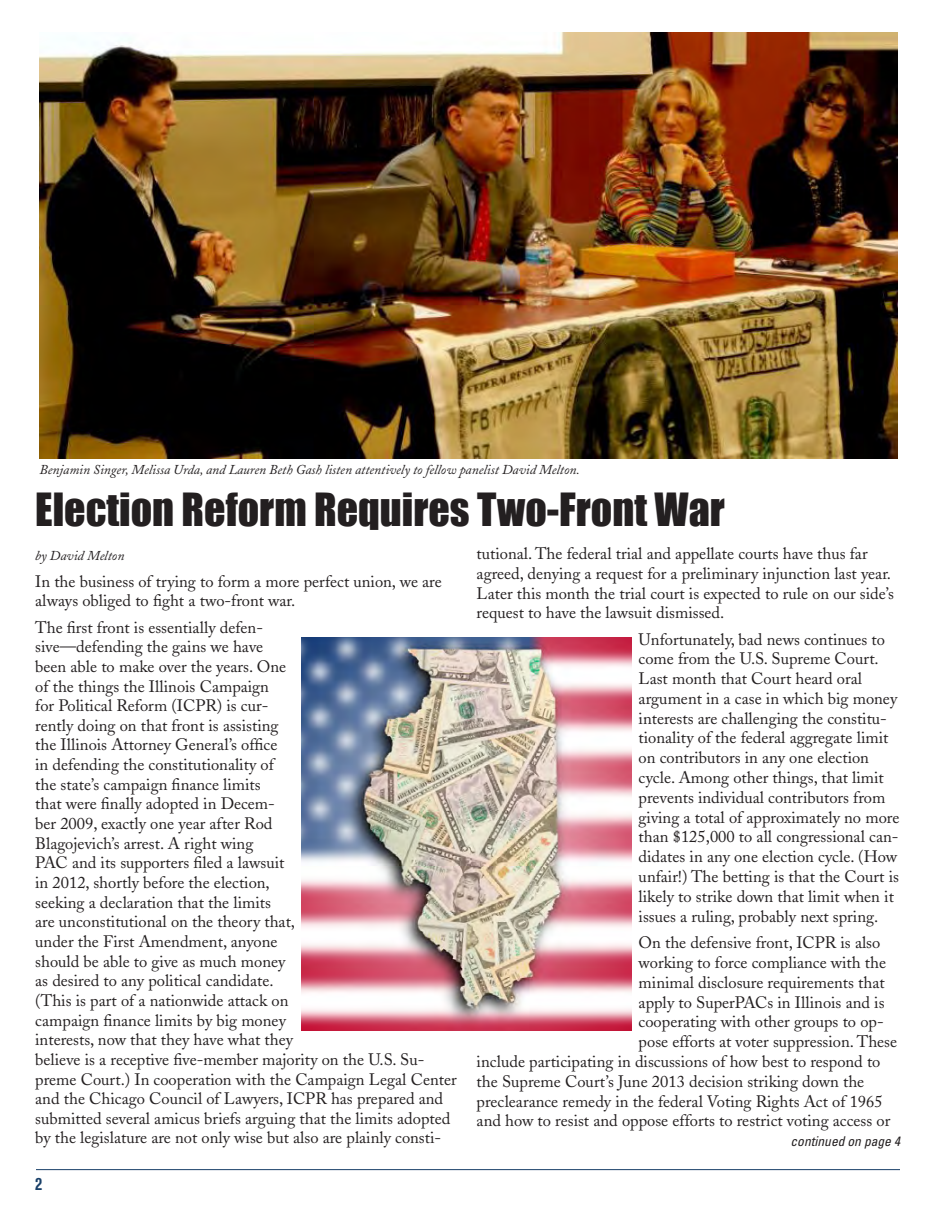
<style>
.page{position:relative;width:936px;height:1206px;background:#fff}
.page>*{position:absolute;margin:0;border:0;box-sizing:border-box;transform-origin:0 0}
.t1{font:42px "Impact";color:#231f20}
.t2{font:700 condensed 18px "Akzidenz Grotesk BE";color:#183f68}
.t3{font:16.5px/19.6px "Adobe Caslon";color:#231f20}
.t4{font:italic 13.5px "Adobe Caslon";color:#231f20}
.t5{font:italic condensed 13.5px "Univers";color:#231f20}
</style>
<div class="page">
<img style="left:302px;top:638px;width:330px;height:393px">
<img style="left:39px;top:33px;width:859px;height:426px">
<hr style="left:36px;top:1169px;width:864px;height:1px;background:#183f68">
<p class="t4" style="left:40px;top:462px;width:542px">Benjamin Singer, Melissa Urda, and Lauren Beth Gash listen attentively to fellow panelist David Melton.</p>
<p class="t1" style="left:35px;top:477px;width:691px">Election Reform Requires Two-Front War</p>
<p class="t4" style="left:35px;top:548px;width:91px">by David Melton</p>
<p class="t3" style="left:35px;top:571px;width:408px">In the business of trying to form a more perfect union, we are always obliged to fight a two-front war.</p>
<p class="t3" style="left:35px;top:617px;width:423px">The first front is essentially defen-<br>sive—defending the gains we have<br>been able to make over the years. One<br>of the things the Illinois Campaign<br>for Political Reform (ICPR) is cur-<br>rently doing on that front is assisting<br>the Illinois Attorney General’s office<br>in defending the constitutionality of<br>the state’s campaign finance limits<br>that were finally adopted in Decem-<br>ber 2009, exactly one year after Rod<br>Blagojevich’s arrest. A right wing<br>PAC and its supporters filed a lawsuit<br>in 2012, shortly before the election,<br>seeking a declaration that the limits<br>are unconstitutional on the theory that,<br>under the First Amendment, anyone<br>should be able to give as much money<br>as desired to any political candidate.<br>(This is part of a nationwide attack on<br>campaign finance limits by big money<br>interests, now that they have what they<br>believe is a receptive five-member majority on the U.S. Su&shy;preme Court.) In cooperation with the Campaign Legal Center and the Chicago Council of Lawyers, ICPR has prepared and submitted several amicus briefs arguing that the limits adopted by the legislature are not only wise but also are plainly consti-</p>
<p class="t2" style="left:35px;top:1174px;width:9px">2</p>
<p class="t3" style="left:477px;top:544px;width:419px">tutional. The federal trial and appellate courts have thus far agreed, denying a request for a preliminary injunction last year.<br>Later this month the trial court is expected to rule on our side’s request to have the lawsuit dismissed.</p>
<p class="t3" style="left:639px;top:629px;width:262px">Unfortunately, bad news continues to come from the U.S. Supreme Court.<br>Last month that Court heard oral argument in a case in which big money interests are challenging the constitu&shy;tionality of the federal aggregate limit on contributors in any one election cycle. Among other things, that limit prevents individual contributors from giving a total of approximately no more than $125,000 to all congressional can&shy;didates in any one election cycle. (How unfair!) The betting is that the Court is likely to strike down that limit when it issues a ruling, probably next spring.</p>
<p class="t3" style="left:639px;top:933px;width:243px">On the defensive front, ICPR is also</p>
<p class="t3" style="left:639px;top:953px;width:249px">working to force compliance with the</p>
<p class="t3" style="left:639px;top:973px;width:248px">minimal disclosure requirements that</p>
<p class="t3" style="left:639px;top:992px;width:247px">apply to SuperPACs in Illinois and is</p>
<p class="t3" style="left:639px;top:1012px;width:247px">cooperating with other groups to op-</p>
<p class="t3" style="left:639px;top:1032px;width:260px">pose efforts at voter suppression. These</p>
<p class="t3" style="left:477px;top:1052px;width:405px">include participating in discussions of how best to respond to</p>
<p class="t3" style="left:477px;top:1072px;width:389px">the Supreme Court’s June 2013 decision striking down the</p>
<p class="t3" style="left:477px;top:1091px;width:408px">preclearance remedy in the federal Voting Rights Act of 1965</p>
<p class="t3" style="left:477px;top:1111px;width:415px">and how to resist and oppose efforts to restrict voting access or</p>
<p class="t5" style="left:791px;top:1133px;width:111px">continued on page 4</p>
</div>
